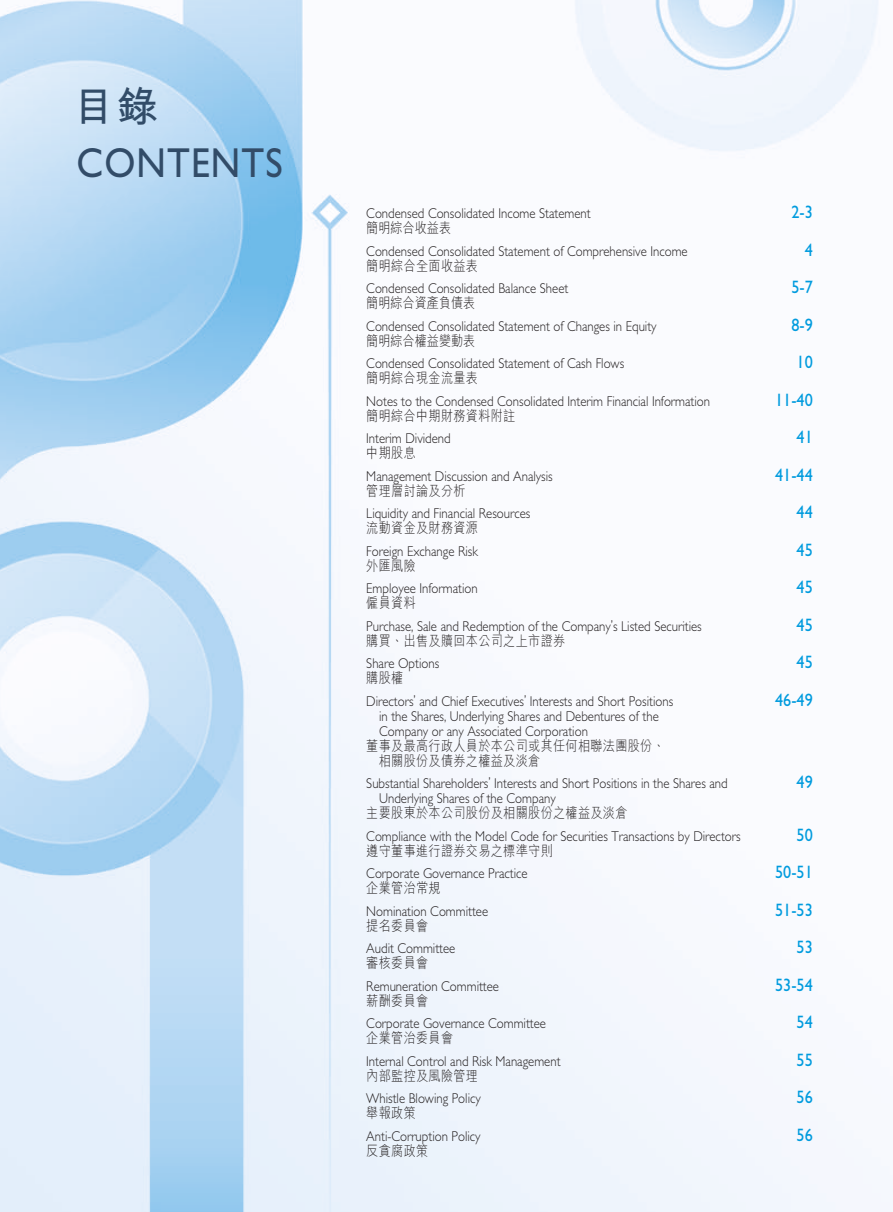
<style>
.page{position:relative;width:893px;height:1212px;background:#fff}
.page>*{position:absolute;margin:0;border:0;box-sizing:border-box;transform-origin:0 0}
.t1{font:42px "Gill Sans Std";letter-spacing:.03em;color:#324c68;scale:.9 1}
.t2{font:700 42px "M Hei HK";color:#324c68}
._1__內文{font:18px "Gill Sans Std";color:#009bde;scale:.9 1}
._1__內文-2{font:300 14.25px "Gill Sans Std";color:#231f20;scale:.9 1}
._6__內文-_C{font:300 14.25px "M Hei HK";letter-spacing:.03em;color:#231f20;scale:.85 1}
._1__內文-3{font:300 14.25px "M Hei HK";color:#231f20;scale:.85 1}
</style>
<div class="page">
<img style="left:0;top:0;width:879px;height:1212px">
<h1 class="t2" style="left:73px;top:76px;width:87px">目錄</h1>
<h1 class="t1" style="left:77px;top:139px;width:231px">CONTENTS</h1>
<p class="_1__內文-2" style="left:366px;top:205px;width:251px">Condensed Consolidated Income Statement</p>
<p class="_1__內文" style="left:791px;top:202px;width:25px">2-3</p>
<p class="_1__內文-3" style="left:366px;top:221px;width:101px">簡明綜合收益表</p>
<p class="_1__內文-2" style="left:366px;top:243px;width:359px">Condensed Consolidated Statement of Comprehensive Income</p>
<p class="_1__內文" style="left:805px;top:239px;width:11px">4</p>
<p class="_6__內文-_C" style="left:366px;top:258px;width:133px">簡明綜合全面收益表</p>
<p class="_1__內文-2" style="left:366px;top:280px;width:226px">Condensed Consolidated Balance Sheet</p>
<p class="_1__內文" style="left:791px;top:277px;width:25px">5-7</p>
<p class="_1__內文-3" style="left:366px;top:296px;width:130px">簡明綜合資產負債表</p>
<p class="_1__內文-2" style="left:366px;top:318px;width:324px">Condensed Consolidated Statement of Changes in Equity</p>
<p class="_1__內文" style="left:791px;top:314px;width:25px">8-9</p>
<p class="_1__內文-3" style="left:366px;top:333px;width:130px">簡明綜合權益變動表</p>
<p class="_1__內文-2" style="left:366px;top:355px;width:288px">Condensed Consolidated Statement of Cash Flows</p>
<p class="_1__內文" style="left:797px;top:352px;width:19px">10</p>
<p class="_6__內文-_C" style="left:366px;top:371px;width:133px">簡明綜合現金流量表</p>
<p class="_1__內文-2" style="left:366px;top:393px;width:383px">Notes to the Condensed Consolidated Interim Financial Information</p>
<p class="_1__內文" style="left:775px;top:389px;width:43px">11-40</p>
<p class="_6__內文-_C" style="left:366px;top:408px;width:177px">簡明綜合中期財務資料附註</p>
<p class="_1__內文-2" style="left:366px;top:430px;width:95px">Interim Dividend</p>
<p class="_1__內文" style="left:797px;top:427px;width:19px">41</p>
<p class="_6__內文-_C" style="left:366px;top:446px;width:60px">中期股息</p>
<p class="_1__內文-2" style="left:366px;top:468px;width:209px">Management Discussion and Analysis</p>
<p class="_1__內文" style="left:775px;top:464px;width:43px">41-44</p>
<p class="_6__內文-_C" style="left:366px;top:483px;width:118px">管理層討論及分析</p>
<p class="_1__內文-2" style="left:366px;top:505px;width:184px">Liquidity and Financial Resources</p>
<p class="_1__內文" style="left:797px;top:502px;width:19px">44</p>
<p class="_6__內文-_C" style="left:366px;top:521px;width:133px">流動資金及財務資源</p>
<p class="_1__內文-2" style="left:366px;top:543px;width:125px">Foreign Exchange Risk</p>
<p class="_1__內文" style="left:797px;top:539px;width:19px">45</p>
<p class="_6__內文-_C" style="left:366px;top:558px;width:60px">外匯風險</p>
<p class="_1__內文-2" style="left:366px;top:580px;width:125px">Employee Information</p>
<p class="_1__內文" style="left:797px;top:577px;width:19px">45</p>
<p class="_6__內文-_C" style="left:366px;top:596px;width:60px">僱員資料</p>
<p class="_1__內文-2" style="left:366px;top:618px;width:374px">Purchase, Sale and Redemption of the Company’s Listed Securities</p>
<p class="_1__內文" style="left:797px;top:614px;width:19px">45</p>
<p class="_6__內文-_C" style="left:366px;top:633px;width:235px">購買、出售及贖回本公司之上市證券</p>
<p class="_1__內文-2" style="left:366px;top:655px;width:83px">Share Options</p>
<p class="_1__內文" style="left:797px;top:652px;width:19px">45</p>
<p class="_6__內文-_C" style="left:366px;top:671px;width:45px">購股權</p>
<p class="_1__內文-2" style="left:366px;top:693px;width:342px">Directors’ and Chief Executives’ Interests and Short Positions</p>
<p class="_1__內文" style="left:775px;top:689px;width:43px">46-49</p>
<p class="_1__內文-2" style="left:379px;top:708px;width:312px">in the Shares, Underlying Shares and Debentures of the</p>
<p class="_1__內文-2" style="left:379px;top:723px;width:234px">Company or any Associated Corporation</p>
<p class="_6__內文-_C" style="left:366px;top:738px;width:353px">董事及最高行政人員於本公司或其任何相聯法團股份、</p>
<p class="_6__內文-_C" style="left:379px;top:753px;width:192px">相關股份及債券之權益及淡倉</p>
<p class="_1__內文-2" style="left:366px;top:775px;width:403px">Substantial Shareholders’ Interests and Short Positions in the Shares and</p>
<p class="_1__內文" style="left:797px;top:772px;width:19px">49</p>
<p class="_1__內文-2" style="left:379px;top:790px;width:198px">Underlying Shares of the Company</p>
<p class="_6__內文-_C" style="left:366px;top:806px;width:309px">主要股東於本公司股份及相關股份之權益及淡倉</p>
<p class="_1__內文-2" style="left:366px;top:828px;width:417px">Compliance with the Model Code for Securities Transactions by Directors</p>
<p class="_1__內文" style="left:797px;top:824px;width:19px">50</p>
<p class="_6__內文-_C" style="left:366px;top:843px;width:221px">遵守董事進行證券交易之標準守則</p>
<p class="_1__內文-2" style="left:366px;top:865px;width:181px">Corporate Governance Practice</p>
<p class="_1__內文" style="left:775px;top:862px;width:43px">50-51</p>
<p class="_6__內文-_C" style="left:366px;top:881px;width:89px">企業管治常規</p>
<p class="_1__內文-2" style="left:366px;top:903px;width:137px">Nomination Committee</p>
<p class="_1__內文" style="left:775px;top:899px;width:43px">51-53</p>
<p class="_6__內文-_C" style="left:366px;top:918px;width:74px">提名委員會</p>
<p class="_1__內文-2" style="left:366px;top:940px;width:100px">Audit Committee</p>
<p class="_1__內文" style="left:797px;top:937px;width:19px">53</p>
<p class="_6__內文-_C" style="left:366px;top:956px;width:74px">審核委員會</p>
<p class="_1__內文-2" style="left:366px;top:978px;width:149px">Remuneration Committee</p>
<p class="_1__內文" style="left:775px;top:974px;width:43px">53-54</p>
<p class="_6__內文-_C" style="left:366px;top:993px;width:74px">薪酬委員會</p>
<p class="_1__內文-2" style="left:366px;top:1015px;width:201px">Corporate Governance Committee</p>
<p class="_1__內文" style="left:797px;top:1012px;width:19px">54</p>
<p class="_6__內文-_C" style="left:366px;top:1031px;width:104px">企業管治委員會</p>
<p class="_1__內文-2" style="left:366px;top:1053px;width:217px">Internal Control and Risk Management</p>
<p class="_1__內文" style="left:797px;top:1049px;width:19px">55</p>
<p class="_6__內文-_C" style="left:366px;top:1068px;width:133px">內部監控及風險管理</p>
<p class="_1__內文-2" style="left:366px;top:1090px;width:129px">Whistle Blowing Policy</p>
<p class="_1__內文" style="left:797px;top:1087px;width:19px">56</p>
<p class="_6__內文-_C" style="left:366px;top:1106px;width:60px">舉報政策</p>
<p class="_1__內文-2" style="left:366px;top:1128px;width:128px">Anti-Corruption Policy</p>
<p class="_1__內文" style="left:797px;top:1124px;width:19px">56</p>
<p class="_6__內文-_C" style="left:366px;top:1143px;width:74px">反貪腐政策</p>
</div>
